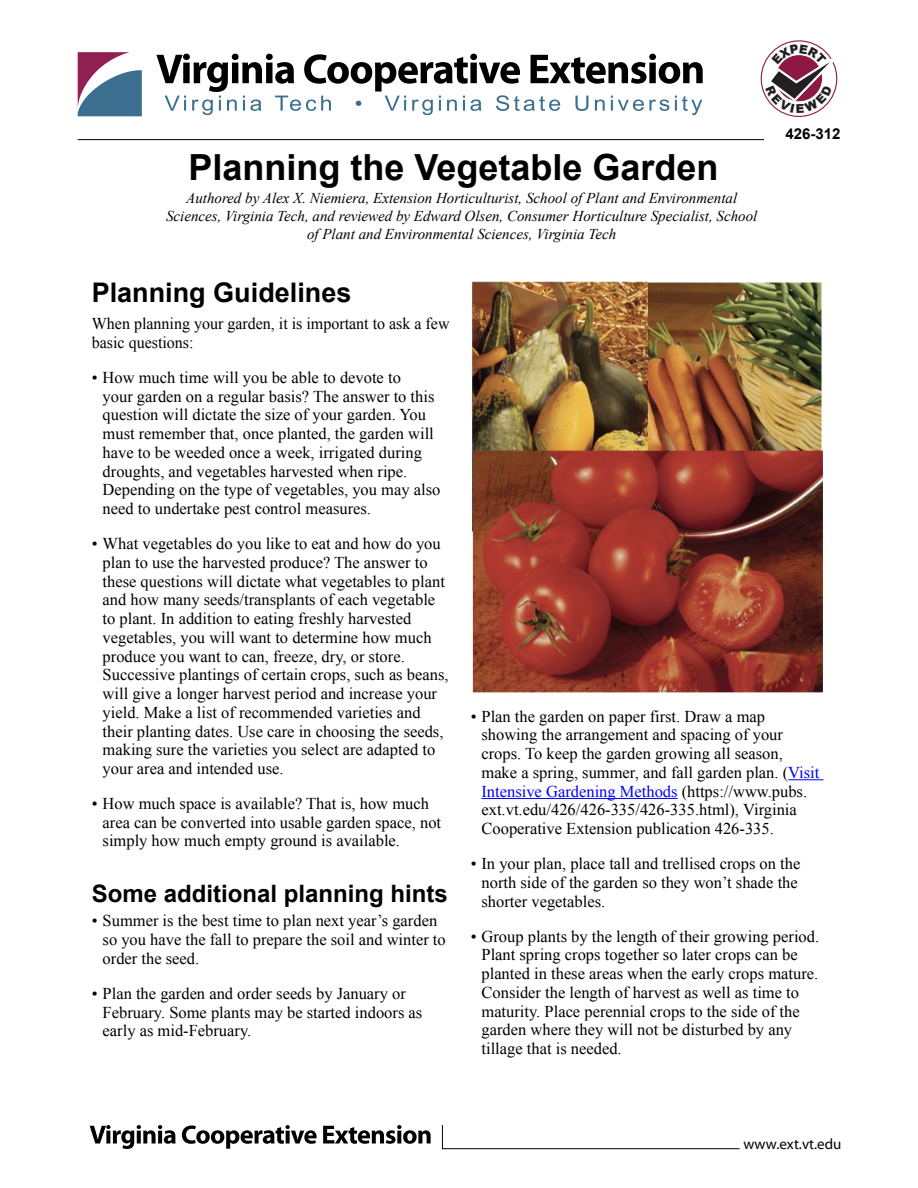
<style>
.page{position:relative;width:918px;height:1188px;background:#fff}
.page>*{position:absolute;margin:0;border:0;box-sizing:border-box;transform-origin:0 0}
.t1{font:700 36px "Arial";color:#000}
.t2{font:700 27px "Arial";color:#000}
.Subhead_1{font:700 24px "Arial";color:#000}
.BT{font:16.5px/18.8px "Times New Roman";color:#000}
.Authors{font:italic 15px/18px "Times New Roman";color:#000;text-align:center}
.t3{font:15px "Myriad Pro";color:#000}
.t4{font:700 15px "Arial";color:#000}
.s1{color:#00f}
</style>
<div class="page">
<svg style="left:90px;top:1125px;width:86px;height:24px"></svg>
<svg style="left:182px;top:1125px;width:135px;height:24px"></svg>
<svg style="left:323px;top:1125px;width:108px;height:19px"></svg>
<svg style="left:442px;top:1125px;width:298px;height:25px"></svg>
<svg style="left:78px;top:52px;width:64px;height:64px"></svg>
<svg style="left:156px;top:54px;width:547px;height:61px"></svg>
<hr style="left:78px;top:139px;width:686px;height:1px;background:#000">
<hr style="left:788px;top:779px;width:36px;height:1px;background:#00f">
<hr style="left:482px;top:798px;width:196px;height:1px;background:#00f">
<img style="left:471px;top:281px;width:352px;height:412px">
<svg style="left:766px;top:44px;width:72px;height:69px"></svg>
<p class="t4" style="left:785px;top:124px;width:57px">426-312</p>
<h1 class="t1" style="left:189px;top:143px;width:532px">Planning the Vegetable Garden</h1>
<p class="Authors" style="left:166px;top:189px;width:593px">Authored by Alex X. Niemiera, Extension Horticulturist, School of Plant and Environmental<br>Sciences, Virginia Tech, and reviewed by Edward Olsen, Consumer Horticulture Specialist, School of Plant and Environmental Sciences, Virginia Tech</p>
<h2 class="t2" style="left:92px;top:274px;width:261px">Planning Guidelines</h2>
<p class="BT" style="left:92px;top:314px;width:359px">When planning your garden, it is important to ask a few basic questions:</p>
<p class="BT" style="left:103px;top:368px;width:339px;text-indent:-11px">• How much time will you be able to devote to<br>your garden on a regular basis? The answer to this question will dictate the size of your garden. You must remember that, once planted, the garden will have to be weeded once a week, irrigated during droughts, and vegetables harvested when ripe.<br>Depending on the type of vegetables, you may also need to undertake pest control measures.</p>
<p class="BT" style="left:103px;top:534px;width:347px;text-indent:-11px">• What vegetables do you like to eat and how do you plan to use the harvested produce? The answer to these questions will dictate what vegetables to plant and how many seeds/transplants of each vegetable to plant. In addition to eating freshly harvested vegetables, you will want to determine how much produce you want to can, freeze, dry, or store.<br>Successive plantings of certain crops, such as beans, will give a longer harvest period and increase your yield. Make a list of recommended varieties and their planting dates. Use care in choosing the seeds, making sure the varieties you select are adapted to your area and intended use.</p>
<p class="BT" style="left:103px;top:794px;width:340px;text-indent:-11px">• How much space is available? That is, how much area can be converted into usable garden space, not simply how much empty ground is available.</p>
<h2 class="Subhead_1" style="left:92px;top:878px;width:358px">Some additional planning hints</h2>
<p class="BT" style="left:103px;top:911px;width:345px;text-indent:-11px">• Summer is the best time to plan next year’s garden so you have the fall to prepare the soil and winter to order the seed.</p>
<p class="BT" style="left:103px;top:984px;width:321px;text-indent:-11px">• Plan the garden and order seeds by January or<br>February. Some plants may be started indoors as early as mid-February.</p>
<p class="BT" style="left:482px;top:707px;width:339px;text-indent:-11px">• Plan the garden on paper first. Draw a map showing the arrangement and spacing of your crops. To keep the garden growing all season, make a spring, summer, and fall garden plan. (<span class="s1">Visit Intensive Gardening Methods</span> (https://www.pubs. ext.vt.edu/426/426-335/426-335.html), Virginia Cooperative Extension publication 426-335.</p>
<p class="BT" style="left:482px;top:854px;width:320px;text-indent:-11px">• In your plan, place tall and trellised crops on the north side of the garden so they won’t shade the shorter vegetables.</p>
<p class="BT" style="left:482px;top:926px;width:339px;text-indent:-11px">• Group plants by the length of their growing period.<br>Plant spring crops together so later crops can be planted in these areas when the early crops mature.<br>Consider the length of harvest as well as time to maturity. Place perennial crops to the side of the garden where they will not be disturbed by any tillage that is needed.</p>
<p class="t3" style="left:743px;top:1135px;width:100px">www.ext.vt.edu</p>
</div>
